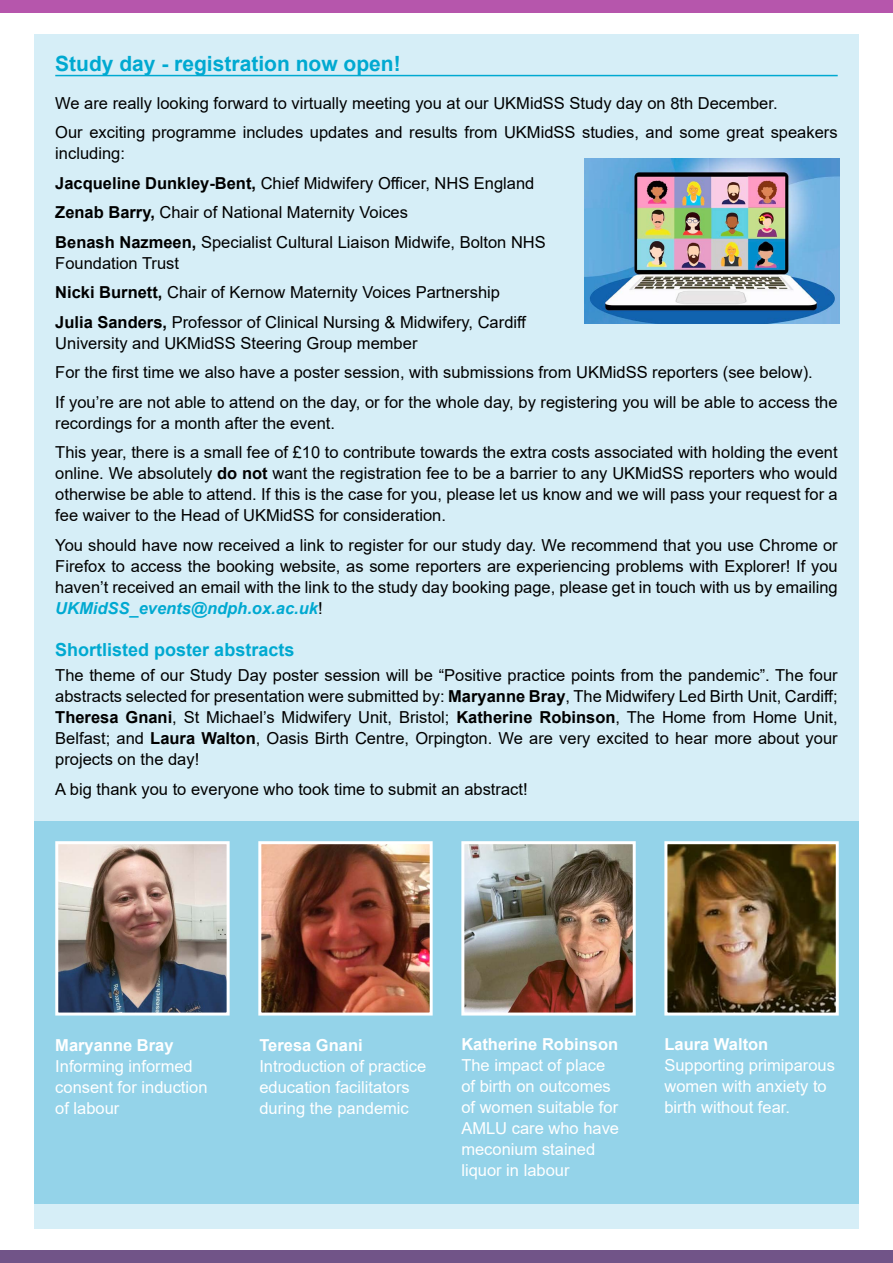
<style>
.page{position:relative;width:893px;height:1263px;background:#fff}
.page>*{position:absolute;margin:0;border:0;box-sizing:border-box;transform-origin:0 0}
.t1{font:700 21px "Arial";color:#00a9d1}
.t2{font:700 18px "Arial";color:#00a9d1}
.t3{font:16.5px/29.5px "Arial";color:#000}
.t4{font:16.5px/21px "Arial";color:#fff}
.t5{font:700 16.5px "Arial";color:#fff}
.s1{font-weight:700}
.s2{font-weight:700;font-style:italic;color:#00a9d1}
</style>
<div class="page">
<div style="left:0;top:1250px;width:893px;height:13px;background:#715488"></div>
<div style="left:0;top:0;width:893px;height:13px;background:#b656ac"></div>
<div style="left:34px;top:34px;width:825px;height:1195px;background:#d6eef7"></div>
<hr style="left:55px;top:75px;width:783px;height:1px;background:#00a9d1">
<div style="left:34px;top:821px;width:825px;height:382px;background:#94d3e9"></div>
<img style="left:59px;top:845px;width:167px;height:166px">
<div style="left:55px;top:841px;width:175px;height:174px;border:3px solid #fff"></div>
<img style="left:465px;top:845px;width:167px;height:166px">
<div style="left:461px;top:841px;width:175px;height:174px;border:3px solid #fff"></div>
<img style="left:668px;top:845px;width:167px;height:166px">
<div style="left:664px;top:841px;width:175px;height:174px;border:3px solid #fff"></div>
<img style="left:262px;top:845px;width:167px;height:166px">
<div style="left:258px;top:841px;width:175px;height:174px;border:3px solid #fff"></div>
<img style="left:585px;top:158px;width:255px;height:166px">
<p class="t1" style="left:55px;top:48px;width:347px">Study day - registration now open!</p>
<p class="t3" style="left:55px;top:88px;width:784px">We are really looking forward to virtually meeting you at our UKMidSS Study day on 8th December.<br>Our exciting programme includes updates and results from UKMidSS studies, and some great speakers</p>
<p class="t3" style="left:55px;top:138px;width:492px">including:<br><span class="s1">Jacqueline Dunkley-Bent,</span> Chief Midwifery Officer, NHS England <span class="s1">Zenab Barry,</span> Chair of National Maternity Voices<br><span class="s1">Benash Nazmeen,</span> Specialist Cultural Liaison Midwife, Bolton NHS</p>
<p class="t3" style="left:55px;top:248px;width:473px">Foundation Trust<br><span class="s1">Nicki Burnett,</span> Chair of Kernow Maternity Voices Partnership<br><span class="s1">Julia Sanders,</span> Professor of Clinical Nursing &amp; Midwifery, Cardiff</p>
<p class="t3" style="left:55px;top:328px;width:784px">University and UKMidSS Steering Group member<br>For the first time we also have a poster session, with submissions from UKMidSS reporters (see below).<br>If you’re are not able to attend on the day, or for the whole day, by registering you will be able to access the</p>
<p class="t3" style="left:55px;top:408px;width:784px">recordings for a month after the event.<br>This year, there is a small fee of £10 to contribute towards the extra costs associated with holding the event</p>
<p class="t3" style="left:55px;top:463px;width:784px;line-height:21px;text-align:justify">online. We absolutely <span class="s1">do not</span> want the registration fee to be a barrier to any UKMidSS reporters who would otherwise be able to attend. If this is the case for you, please let us know and we will pass your request for a fee waiver to the Head of UKMidSS for consideration.</p>
<p class="t3" style="left:55px;top:534px;width:784px;line-height:21px;text-align:justify">You should have now received a link to register for our study day. We recommend that you use Chrome or Firefox to access the booking website, as some reporters are experiencing problems with Explorer! If you haven’t received an email with the link to the study day booking page, please get in touch with us by emailing <span class="s2">UKMidSS_events@ndph.ox.ac.uk</span>!</p>
<p class="t2" style="left:55px;top:637px;width:241px">Shortlisted poster abstracts</p>
<p class="t3" style="left:55px;top:665px;width:784px;line-height:21px;text-align:justify">The theme of our Study Day poster session will be “Positive practice points from the pandemic”. The four abstracts selected for presentation were submitted by: <span class="s1">Maryanne Bray</span>, The Midwifery Led Birth Unit, Cardiff; <span class="s1">Theresa Gnani</span>, St Michael’s Midwifery Unit, Bristol; <span class="s1">Katherine Robinson</span>, The Home from Home Unit, Belfast; and <span class="s1">Laura Walton</span>, Oasis Birth Centre, Orpington. We are very excited to hear more about your projects on the day!</p>
<p class="t3" style="left:55px;top:774px;width:474px">A big thank you to everyone who took time to submit an abstract!</p>
<p class="t5" style="left:55px;top:1033px;width:120px">Maryanne Bray</p>
<p class="t4" style="left:55px;top:1055px;width:154px">Informing informed consent for induction of labour</p>
<p class="t5" style="left:259px;top:1033px;width:105px">Teresa Gnani</p>
<p class="t4" style="left:259px;top:1055px;width:168px">Introduction of practice education facilitators during the pandemic</p>
<p class="t5" style="left:461px;top:1032px;width:158px">Katherine Robinson</p>
<p class="t4" style="left:461px;top:1054px;width:159px">The impact of place of birth on outcomes of women suitable for<br>AMLU care who have meconium stained liquor in labour</p>
<p class="t5" style="left:664px;top:1032px;width:105px">Laura Walton</p>
<p class="t4" style="left:664px;top:1054px;width:172px">Supporting primiparous women with anxiety to birth without fear.</p>
</div>
